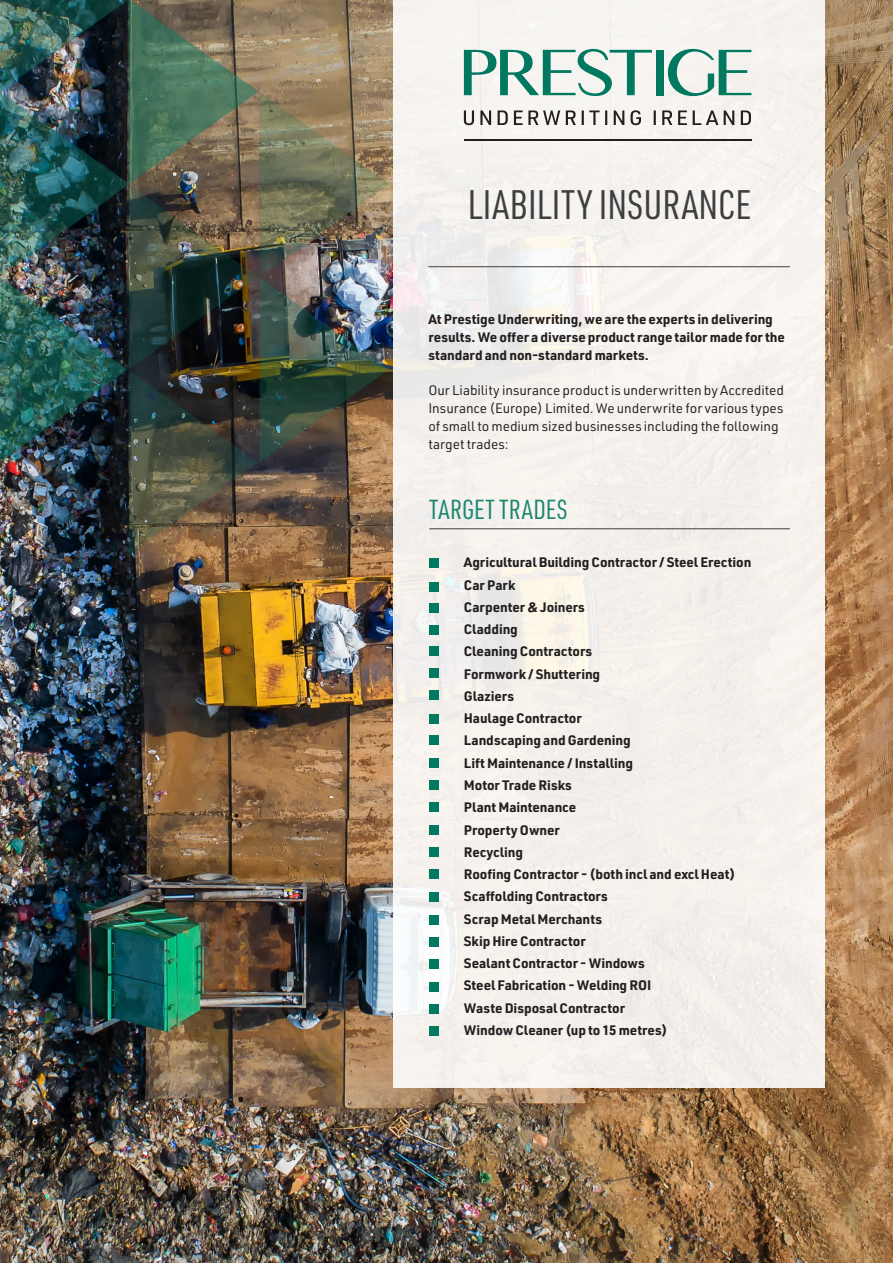
<style>
.page{position:relative;width:893px;height:1263px;background:#fff}
.page>*{position:absolute;margin:0;border:0;box-sizing:border-box;transform-origin:0 0}
.t1{font:40.35px "URWDIN Cond";color:#3e3e3f}
.t2{font:27px "URWDIN Cond";letter-spacing:.015em;color:#1a8770}
.t3{font:700 13.5px/18px "URWDIN";letter-spacing:-.005em;color:#231f20}
.t4{font:13.5px/18px "URWDIN";letter-spacing:-.005em;color:#231f20}
</style>
<div class="page">
<img style="left:0;top:0;width:893px;height:1263px">
<div style="left:393px;top:0;width:432px;height:1088px;background:#f6f1ed"></div>
<hr style="left:428px;top:266px;width:362px;height:1px;background:#3e3e3f">
<hr style="left:429px;top:528px;width:361px;height:1px;background:#3e3e3f">
<img style="left:0;top:0;width:393px;height:571px">
<div style="left:429px;top:558px;width:10px;height:10px;background:#007960"></div>
<div style="left:429px;top:582px;width:10px;height:9px;background:#007960"></div>
<div style="left:429px;top:758px;width:10px;height:10px;background:#007960"></div>
<div style="left:429px;top:915px;width:10px;height:10px;background:#007960"></div>
<div style="left:429px;top:625px;width:10px;height:10px;background:#007960"></div>
<div style="left:429px;top:780px;width:10px;height:10px;background:#007960"></div>
<div style="left:429px;top:937px;width:10px;height:10px;background:#007960"></div>
<div style="left:429px;top:646px;width:10px;height:10px;background:#007960"></div>
<div style="left:429px;top:802px;width:10px;height:10px;background:#007960"></div>
<div style="left:429px;top:959px;width:10px;height:10px;background:#007960"></div>
<div style="left:429px;top:714px;width:10px;height:10px;background:#007960"></div>
<div style="left:429px;top:668px;width:10px;height:10px;background:#007960"></div>
<div style="left:429px;top:824px;width:10px;height:10px;background:#007960"></div>
<div style="left:429px;top:981px;width:10px;height:10px;background:#007960"></div>
<div style="left:429px;top:735px;width:10px;height:10px;background:#007960"></div>
<div style="left:429px;top:892px;width:10px;height:10px;background:#007960"></div>
<div style="left:429px;top:603px;width:10px;height:10px;background:#007960"></div>
<div style="left:429px;top:869px;width:10px;height:10px;background:#007960"></div>
<div style="left:429px;top:1026px;width:10px;height:10px;background:#007960"></div>
<div style="left:429px;top:690px;width:10px;height:10px;background:#007960"></div>
<div style="left:429px;top:847px;width:10px;height:10px;background:#007960"></div>
<div style="left:429px;top:1004px;width:10px;height:10px;background:#007960"></div>
<hr style="left:464px;top:139px;width:287px;height:1px;background:#231f20">
<svg style="left:464px;top:49px;width:188px;height:47px"></svg>
<div style="left:656px;top:50px;width:7px;height:45px;background:#007960"></div>
<svg style="left:668px;top:48px;width:83px;height:49px"></svg>
<svg style="left:464px;top:110px;width:287px;height:15px"></svg>
<p class="t1" style="left:468px;top:178px;width:285px">LIABILITY INSURANCE</p>
<p class="t3" style="left:428px;top:309px;width:358px">At Prestige Underwriting, we are the experts in delivering results. We offer a diverse product range tailor made for the standard and non-standard markets.</p>
<p class="t4" style="left:428px;top:381px;width:357px">Our Liability insurance product is underwritten by Accredited Insurance (Europe) Limited. We underwrite for various types of small to medium sized businesses including the following target trades:</p>
<p class="t2" style="left:429px;top:492px;width:140px">TARGET TRADES</p>
<p class="t3" style="left:464px;top:553px;width:289px">Agricultural Building Contractor / Steel Erection</p>
<p class="t3" style="left:464px;top:575px;width:53px">Car Park</p>
<p class="t3" style="left:464px;top:597px;width:123px">Carpenter &amp; Joiners</p>
<p class="t3" style="left:464px;top:620px;width:56px">Cladding</p>
<p class="t3" style="left:464px;top:642px;width:130px">Cleaning Contractors</p>
<p class="t3" style="left:464px;top:664px;width:138px">Formwork / Shuttering</p>
<p class="t3" style="left:464px;top:686px;width:52px">Glaziers</p>
<p class="t3" style="left:464px;top:709px;width:119px">Haulage Contractor</p>
<p class="t3" style="left:464px;top:731px;width:168px">Landscaping and Gardening</p>
<p class="t3" style="left:464px;top:753px;width:171px">Lift Maintenance / Installing</p>
<p class="t3" style="left:464px;top:775px;width:110px">Motor Trade Risks</p>
<p class="t3" style="left:464px;top:798px;width:114px">Plant Maintenance</p>
<p class="t3" style="left:464px;top:820px;width:98px">Property Owner</p>
<p class="t3" style="left:464px;top:842px;width:61px">Recycling</p>
<p class="t3" style="left:464px;top:865px;width:273px">Roofing Contractor - (both incl and excl Heat)</p>
<p class="t3" style="left:464px;top:887px;width:145px">Scaffolding Contractors</p>
<p class="t3" style="left:464px;top:909px;width:140px">Scrap Metal Merchants</p>
<p class="t3" style="left:464px;top:931px;width:123px">Skip Hire Contractor</p>
<p class="t3" style="left:464px;top:954px;width:182px">Sealant Contractor - Windows</p>
<p class="t3" style="left:464px;top:976px;width:189px">Steel Fabrication - Welding ROI</p>
<p class="t3" style="left:464px;top:998px;width:163px">Waste Disposal Contractor</p>
<p class="t3" style="left:464px;top:1020px;width:205px">Window Cleaner (up to 15 metres)</p>
</div>
